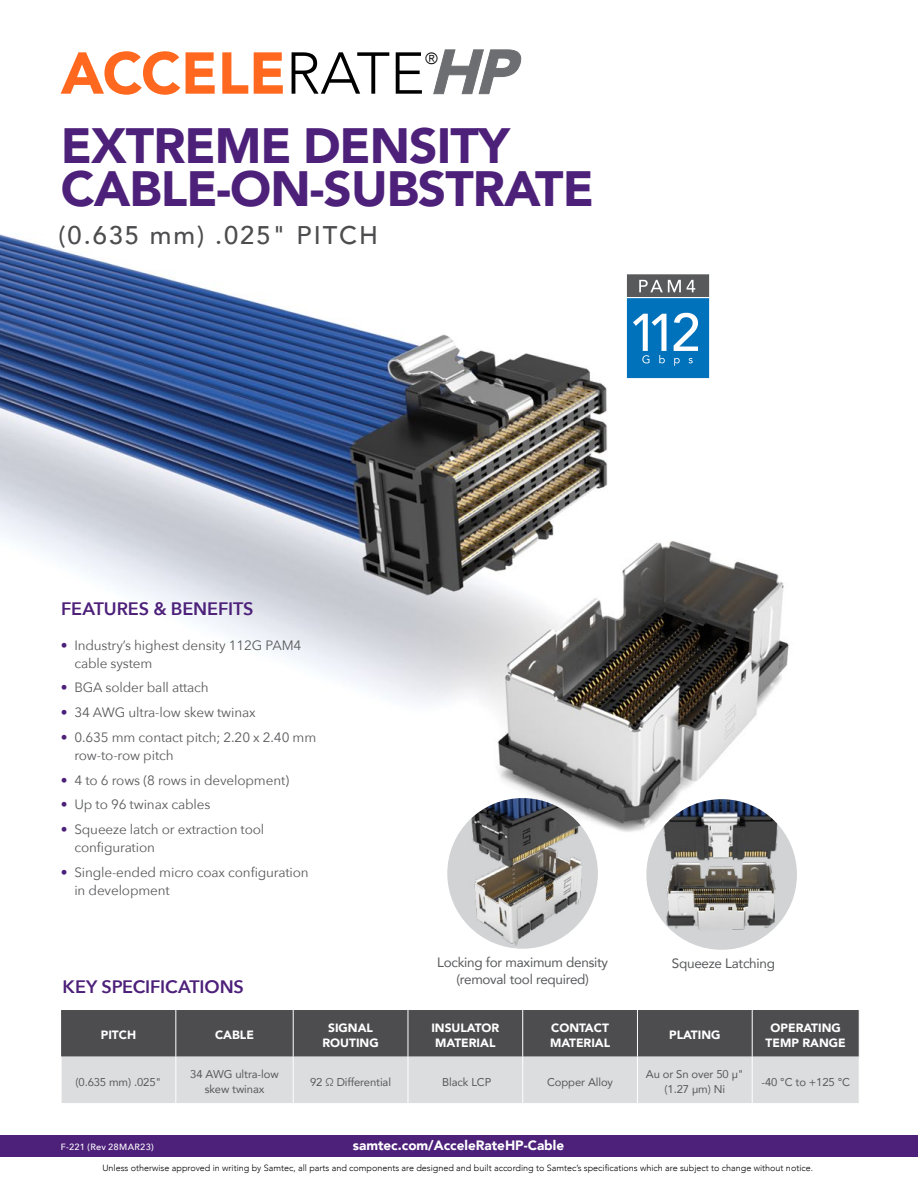
<style>
.page{position:relative;width:918px;height:1188px;background:#fff}
.page>*{position:absolute;margin:0;border:0;box-sizing:border-box;transform-origin:0 0}
.t1{font:900 58.35px "Avenir";color:#ff681e}
.t2{font:900 49.5px/43.5px "Avenir";letter-spacing:-.02em;color:#4d207a}
.t3{font:500 25.5px "Avenir";letter-spacing:.075em;color:#4d4d4f}
.t4{font:600 18px "Avenir Next";letter-spacing:-.005em;color:#4d207a}
.t5{font:300 16.2px "Avenir";color:#000}
.t6{font:13.5px/18px "Avenir Next";letter-spacing:-.01em;color:#58595b}
.t7{font:13.5px "Avenir";letter-spacing:-.02em;color:#58595b}
.t8{font:900 13.5px "Avenir";color:#fff}
.t9{font:900 12px/14.4px "Avenir";color:#fff;text-align:center}
.t10{font:11.25px/15px "Avenir";letter-spacing:-.01em;color:#58595b;text-align:center}
.t11{font:300 9px "Avenir";color:#000}
.t12{font:500 9px "Avenir Next";letter-spacing:.02em;color:#fff}
.s1{font-weight:300;color:#000}
.s2{font-style:italic;font-size:61.95px;color:#6d6e71}
.s3{color:#4d207a}
</style>
<div class="page">
<img style="left:0;top:234px;width:797px;height:676px">
<svg style="left:61px;top:1010px;width:798px;height:93px;background:#949596"></svg>
<hr style="left:61px;top:1057px;width:1px;height:46px;background:#fff">
<hr style="left:175px;top:1010px;width:1px;height:47px;background:#fff">
<hr style="left:293px;top:1010px;width:1px;height:47px;background:#fff">
<hr style="left:408px;top:1010px;width:1px;height:47px;background:#fff">
<hr style="left:522px;top:1010px;width:1px;height:47px;background:#fff">
<hr style="left:637px;top:1010px;width:1px;height:47px;background:#fff">
<hr style="left:752px;top:1010px;width:1px;height:47px;background:#fff">
<hr style="left:175px;top:1057px;width:1px;height:46px;background:#fff">
<hr style="left:293px;top:1057px;width:1px;height:46px;background:#fff">
<hr style="left:408px;top:1057px;width:1px;height:46px;background:#fff">
<hr style="left:522px;top:1057px;width:1px;height:46px;background:#fff">
<hr style="left:637px;top:1057px;width:1px;height:46px;background:#fff">
<hr style="left:752px;top:1057px;width:1px;height:46px;background:#fff">
<img style="left:646px;top:799px;width:151px;height:151px;border-radius:75px">
<img style="left:447px;top:798px;width:151px;height:151px;border-radius:75px">
<svg style="left:433px;top:49px;width:89px;height:45px"></svg>
<svg style="left:627px;top:274px;width:82px;height:104px;background:#3782b3"></svg>
<div style="left:0;top:1135px;width:918px;height:22px;background:#4d207a"></div>
<h1 class="t1" style="left:61px;top:23px;width:455px">ACCELE<span class="s1">RATE</span><span class="s2">HP</span></h1>
<p class="t5" style="left:425px;top:49px;width:14px">®</p>
<h2 class="t2" style="left:61px;top:123px;width:534px">EXTREME DENSITY<br>CABLE-ON-SUBSTRATE</h2>
<h3 class="t3" style="left:59px;top:213px;width:321px">(0.635 mm) .025" PITCH</h3>
<h3 class="t4" style="left:61px;top:594px;width:194px">FEATURES &amp; BENEFITS</h3>
<p class="t6" style="left:74px;top:635px;width:228px;text-indent:-14px"><span class="s3">•</span> Industry’s highest density 112G PAM4 cable system</p>
<p class="t6" style="left:61px;top:678px;width:149px"><span class="s3">•</span> BGA solder ball attach</p>
<p class="t6" style="left:61px;top:703px;width:196px"><span class="s3">•</span> 34 AWG ultra-low skew twinax</p>
<p class="t6" style="left:74px;top:728px;width:243px;text-indent:-14px"><span class="s3">•</span> 0.635 mm contact pitch; 2.20 x 2.40 mm row-to-row pitch</p>
<p class="t6" style="left:61px;top:770px;width:230px"><span class="s3">•</span> 4 to 6 rows (8 rows in development)</p>
<p class="t6" style="left:61px;top:795px;width:151px"><span class="s3">•</span> Up to 96 twinax cables</p>
<p class="t6" style="left:74px;top:820px;width:191px;text-indent:-14px"><span class="s3">•</span> Squeeze latch or extraction tool configuration</p>
<p class="t6" style="left:74px;top:863px;width:236px;text-indent:-14px"><span class="s3">•</span> Single-ended micro coax configuration in development</p>
<h3 class="t4" style="left:63px;top:972px;width:183px">KEY SPECIFICATIONS</h3>
<p class="t7" style="left:437px;top:952px;width:172px">Locking for maximum density</p>
<p class="t7" style="left:672px;top:953px;width:104px">Squeeze Latching</p>
<p class="t7" style="left:456px;top:968px;width:134px">(removal tool required)</p>
<p class="t9" style="left:101px;top:1028px;width:37px">PITCH</p>
<p class="t9" style="left:215px;top:1028px;width:40px">CABLE</p>
<p class="t9" style="left:322px;top:1020px;width:58px">SIGNAL<br>ROUTING</p>
<p class="t9" style="left:431px;top:1020px;width:69px">INSULATOR<br>MATERIAL</p>
<p class="t9" style="left:550px;top:1020px;width:62px;text-align:left">CONTACT<br>MATERIAL</p>
<p class="t9" style="left:669px;top:1028px;width:53px">PLATING</p>
<p class="t9" style="left:766px;top:1020px;width:82px">OPERATING<br>TEMP RANGE</p>
<p class="t10" style="left:76px;top:1074px;width:87px">(0.635 mm) .025"</p>
<p class="t10" style="left:190px;top:1066px;width:90px">34 AWG ultra-low skew twinax</p>
<p class="t10" style="left:310px;top:1074px;width:82px">92 Ω Differential</p>
<p class="t10" style="left:442px;top:1074px;width:51px">Black LCP</p>
<p class="t10" style="left:547px;top:1074px;width:67px">Copper Alloy</p>
<p class="t10" style="left:646px;top:1066px;width:99px">Au or Sn over 50 µ" (1.27 µm) Ni</p>
<p class="t10" style="left:761px;top:1074px;width:90px">-40 °C to +125 °C</p>
<p class="t12" style="left:61px;top:1139px;width:94px">F-221 (Rev 28MAR23)</p>
<p class="t8" style="left:353px;top:1134px;width:213px">samtec.com/AcceleRateHP-Cable</p>
<p class="t11" style="left:102px;top:1162px;width:712px">Unless otherwise approved in writing by Samtec, all parts and components are designed and built according to Samtec’s specifications which are subject to change without notice.</p>
</div>
